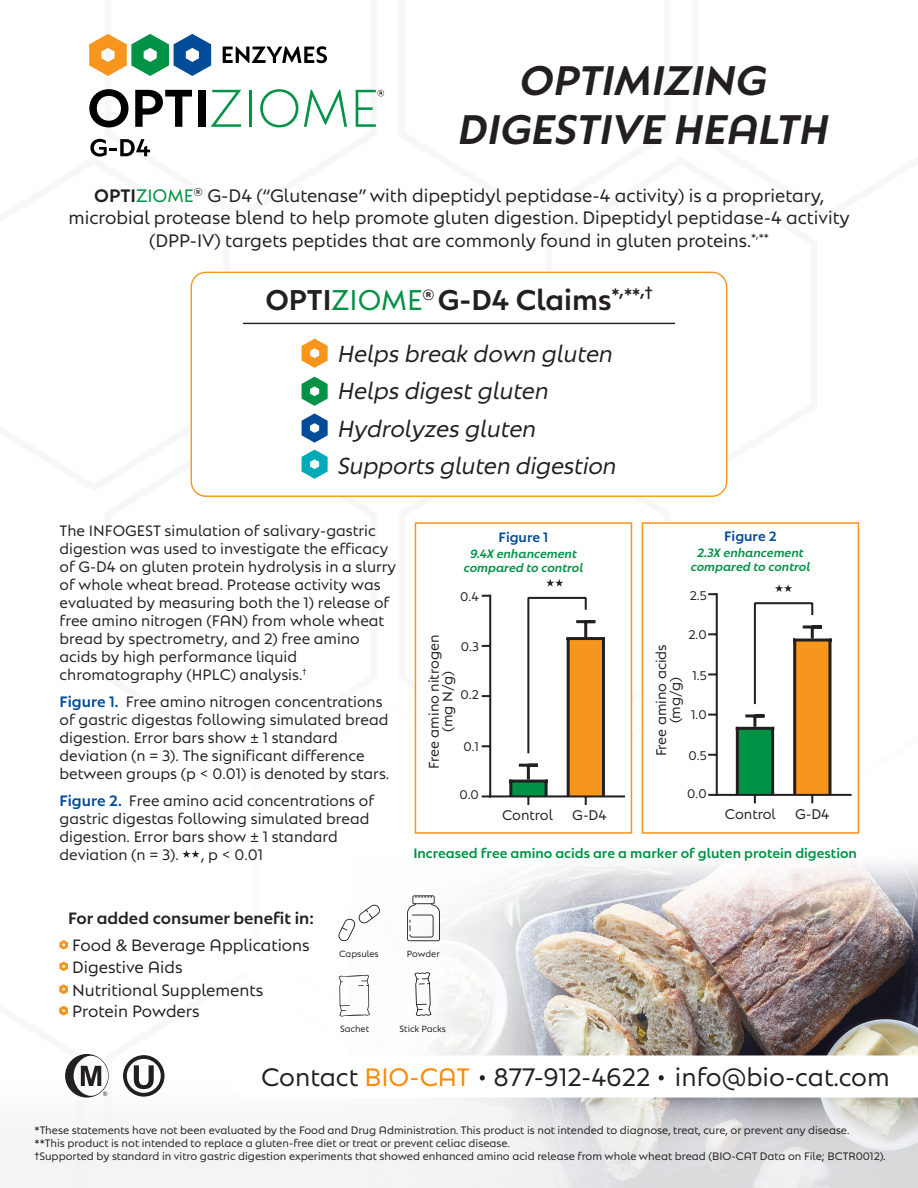
<style>
.page{position:relative;width:918px;height:1188px;background:#fff}
.page>*{position:absolute;margin:0;border:0;box-sizing:border-box;transform-origin:0 0}
.t1{font:italic 500 41.1px/49.3px "Natom Pro";color:#231f20;text-align:center}
.t2{font:500 28.5px "Natom Pro";color:#231f20}
.t3{font:25.05px "Natom Pro";color:#231f20}
.t4{font:italic 23.1px/37.2px "Natom Pro";letter-spacing:-.005em;color:#231f20}
.t5{font:18px/22.2px "Natom Pro";color:#231f20;text-align:center}
.t6{font:16.35px/22.2px "Natom Pro";color:#231f20}
.t7{font:500 16.35px "Natom Pro";color:#231f20}
.t8{font:15px/18px "Natom Pro";color:#231f20}
.t9{font:13.95px/14px "Natom Pro";color:#231f20;text-align:center}
.t10{font:500 13.5px "Natom Pro";color:#009246}
.t11{font:500 13.5px "Natom Pro";color:#024b99}
.t12{font:12.6px "Natom Pro";color:#231f20}
.t13{font:italic 500 12px/14.4px "Natom Pro";color:#009246;text-align:center}
.t14{font:10.8px/12.9px "Natom Pro";color:#231f20}
.t15{font:9px "Natom Pro";color:#231f20}
.s1{font-weight:500}
.s2{color:#009246}
.s3{font-weight:400;color:#009246}
.s4{font-weight:500;color:#024b99}
.s5{color:#fa8900}
</style>
<div class="page">
<img style="left:338px;top:658px;width:580px;height:397px">
<svg style="left:0;top:1098px;width:918px;height:90px"></svg>
<svg style="left:467px;top:1055px;width:451px;height:43px"></svg>
<div style="left:191px;top:272px;width:536px;height:225px;border:1px solid #f7951d;border-radius:15px"></div>
<hr style="left:243px;top:323px;width:432px;height:1px;background:#231f20">
<svg style="left:302px;top:339px;width:26px;height:29px"></svg>
<svg style="left:302px;top:377px;width:26px;height:29px"></svg>
<svg style="left:302px;top:413px;width:26px;height:30px"></svg>
<svg style="left:302px;top:450px;width:26px;height:29px"></svg>
<svg style="left:59px;top:940px;width:9px;height:10px"></svg>
<svg style="left:59px;top:962px;width:9px;height:9px"></svg>
<svg style="left:59px;top:984px;width:9px;height:10px"></svg>
<svg style="left:59px;top:1006px;width:9px;height:10px"></svg>
<svg style="left:407px;top:895px;width:33px;height:46px"></svg>
<svg style="left:338px;top:905px;width:43px;height:37px"></svg>
<svg style="left:339px;top:975px;width:31px;height:42px"></svg>
<svg style="left:415px;top:972px;width:16px;height:44px"></svg>
<svg style="left:65px;top:1054px;width:44px;height:44px"></svg>
<svg style="left:123px;top:1055px;width:42px;height:42px"></svg>
<div style="left:642px;top:522px;width:217px;height:312px;background:#fff;border:2px solid #f7951d"></div>
<hr style="left:716px;top:794px;width:136px;height:2px;background:#231f20">
<svg style="left:708px;top:593px;width:8px;height:2px"></svg>
<svg style="left:708px;top:633px;width:8px;height:2px"></svg>
<svg style="left:708px;top:673px;width:8px;height:2px"></svg>
<svg style="left:708px;top:714px;width:8px;height:2px"></svg>
<svg style="left:708px;top:754px;width:8px;height:2px"></svg>
<svg style="left:708px;top:794px;width:8px;height:2px"></svg>
<hr style="left:716px;top:593px;width:2px;height:203px;background:#231f20">
<svg style="left:733px;top:602px;width:102px;height:201px"></svg>
<svg style="left:775px;top:584px;width:17px;height:8px"></svg>
<div style="left:415px;top:522px;width:217px;height:312px;background:#fff;border:2px solid #f7951d"></div>
<hr style="left:489px;top:795px;width:136px;height:2px;background:#231f20">
<svg style="left:482px;top:595px;width:7px;height:2px"></svg>
<svg style="left:482px;top:645px;width:7px;height:2px"></svg>
<svg style="left:482px;top:695px;width:7px;height:2px"></svg>
<svg style="left:482px;top:745px;width:7px;height:2px"></svg>
<svg style="left:482px;top:795px;width:7px;height:2px"></svg>
<hr style="left:489px;top:595px;width:2px;height:202px;background:#231f20">
<svg style="left:506px;top:596px;width:102px;height:209px"></svg>
<svg style="left:546px;top:579px;width:17px;height:8px"></svg>
<svg style="left:182px;top:850px;width:18px;height:8px"></svg>
<svg style="left:89px;top:34px;width:122px;height:42px"></svg>
<svg style="left:223px;top:46px;width:104px;height:17px"></svg>
<svg style="left:90px;top:139px;width:60px;height:18px"></svg>
<svg style="left:89px;top:89px;width:39px;height:38px"></svg>
<svg style="left:135px;top:90px;width:57px;height:37px"></svg>
<div style="left:198px;top:90px;width:7px;height:37px;background:#000"></div>
<svg style="left:211px;top:90px;width:30px;height:37px"></svg>
<hr style="left:249px;top:90px;width:2px;height:37px;background:#009246">
<svg style="left:260px;top:89px;width:38px;height:38px"></svg>
<svg style="left:304px;top:90px;width:43px;height:37px"></svg>
<svg style="left:356px;top:90px;width:28px;height:37px"></svg>
<h1 class="t1" style="left:458px;top:53px;width:372px">OPTIMIZING<br>DIGESTIVE HEALTH</h1>
<p class="t5" style="left:68px;top:184px;width:783px"><span class="s1">OPTI</span><span class="s2">ZIOME</span><sup>®</sup> G-D4 (“Glutenase” with dipeptidyl peptidase-4 activity) is a proprietary, microbial protease blend to help promote gluten digestion. Dipeptidyl peptidase-4 activity (DPP-IV) targets peptides that are commonly found in gluten proteins.<sup>*,**</sup></p>
<h2 class="t2" style="left:265px;top:279px;width:389px">OPTI<span class="s3">ZIOME</span><sup>®</sup> G-D4 Claims<sup>*,**,†</sup></h2>
<h3 class="t4" style="left:338px;top:334px;width:280px">Helps break down gluten<br>Helps digest gluten<br>Hydrolyzes gluten<br>Supports gluten digestion</h3>
<p class="t8" style="left:60px;top:521px;width:338px">The INFOGEST simulation of salivary-gastric digestion was used to investigate the efficacy of G-D4 on gluten protein hydrolysis in a slurry of whole wheat bread. Protease activity was evaluated by measuring both the 1) release of free amino nitrogen (FAN) from whole wheat bread by spectrometry, and 2) free amino acids by high performance liquid chromatography (HPLC) analysis.<sup>†</sup></p>
<p class="t8" style="left:60px;top:692px;width:331px"><span class="s4">Figure 1.</span> Free amino nitrogen concentrations of gastric digestas following simulated bread digestion. Error bars show ± 1 standard deviation (n = 3). The significant difference between groups (p &lt; 0.01) is denoted by stars.</p>
<p class="t8" style="left:60px;top:791px;width:316px"><span class="s4">Figure 2.</span> Free amino acid concentrations of gastric digestas following simulated bread digestion. Error bars show ± 1 standard deviation (n = 3).</p>
<p class="t8" style="left:201px;top:845px;width:64px">, p &lt; 0.01</p>
<p class="t11" style="left:499px;top:528px;width:51px">Figure 1</p>
<p class="t13" style="left:464px;top:546px;width:121px">9.4X enhancement compared to control</p>
<p class="t12" style="left:460px;top:588px;width:20px">0.4</p>
<p class="t9" style="left:426px;top:769px;width:136px;rotate:-90deg">Free amino nitrogen (mg N/g)</p>
<p class="t12" style="left:461px;top:637px;width:20px">0.3</p>
<p class="t12" style="left:461px;top:686px;width:20px">0.2</p>
<p class="t12" style="left:463px;top:738px;width:17px">0.1</p>
<p class="t12" style="left:459px;top:786px;width:21px">0.0</p>
<p class="t9" style="left:502px;top:807px;width:52px">Control</p>
<p class="t9" style="left:572px;top:807px;width:36px">G-D4</p>
<p class="t11" style="left:724px;top:526px;width:54px">Figure 2</p>
<p class="t13" style="left:691px;top:544px;width:121px">2.3X enhancement compared to control</p>
<p class="t12" style="left:690px;top:586px;width:19px">2.5</p>
<p class="t12" style="left:688px;top:625px;width:20px">2.0</p>
<p class="t9" style="left:653px;top:756px;width:114px;rotate:-90deg">Free amino acids (mg/g)</p>
<p class="t12" style="left:692px;top:666px;width:16px">1.5</p>
<p class="t12" style="left:691px;top:706px;width:17px">1.0</p>
<p class="t12" style="left:689px;top:747px;width:20px">0.5</p>
<p class="t12" style="left:687px;top:785px;width:21px">0.0</p>
<p class="t9" style="left:725px;top:806px;width:52px">Control</p>
<p class="t9" style="left:795px;top:806px;width:36px">G-D4</p>
<p class="t10" style="left:413px;top:844px;width:445px">Increased free amino acids are a marker of gluten protein digestion</p>
<p class="t7" style="left:68px;top:906px;width:247px">For added consumer benefit in:</p>
<p class="t6" style="left:72px;top:933px;width:239px">Food &amp; Beverage Applications<br>Digestive Aids<br>Nutritional Supplements</p>
<p class="t6" style="left:72px;top:999px;width:129px">Protein Powders</p>
<p class="t15" style="left:339px;top:948px;width:41px">Capsules</p>
<p class="t15" style="left:407px;top:948px;width:34px">Powder</p>
<p class="t15" style="left:340px;top:1023px;width:31px">Sachet</p>
<p class="t15" style="left:400px;top:1023px;width:48px">Stick Packs</p>
<h3 class="t3" style="left:261px;top:1060px;width:630px">Contact <span class="s5">BIO-CAT</span> 877-912-4622 info@bio-cat.com</h3>
<p class="t14" style="left:34px;top:1123px;width:853px">*These statements have not been evaluated by the Food and Drug Administration. This product is not intended to diagnose, treat, cure, or prevent any disease.<br>**This product is not intended to replace a gluten-free diet or treat or prevent celiac disease.<br>†Supported by standard in vitro gastric digestion experiments that showed enhanced amino acid release from whole wheat bread (BIO-CAT Data on File; BCTR0012).</p>
</div>
